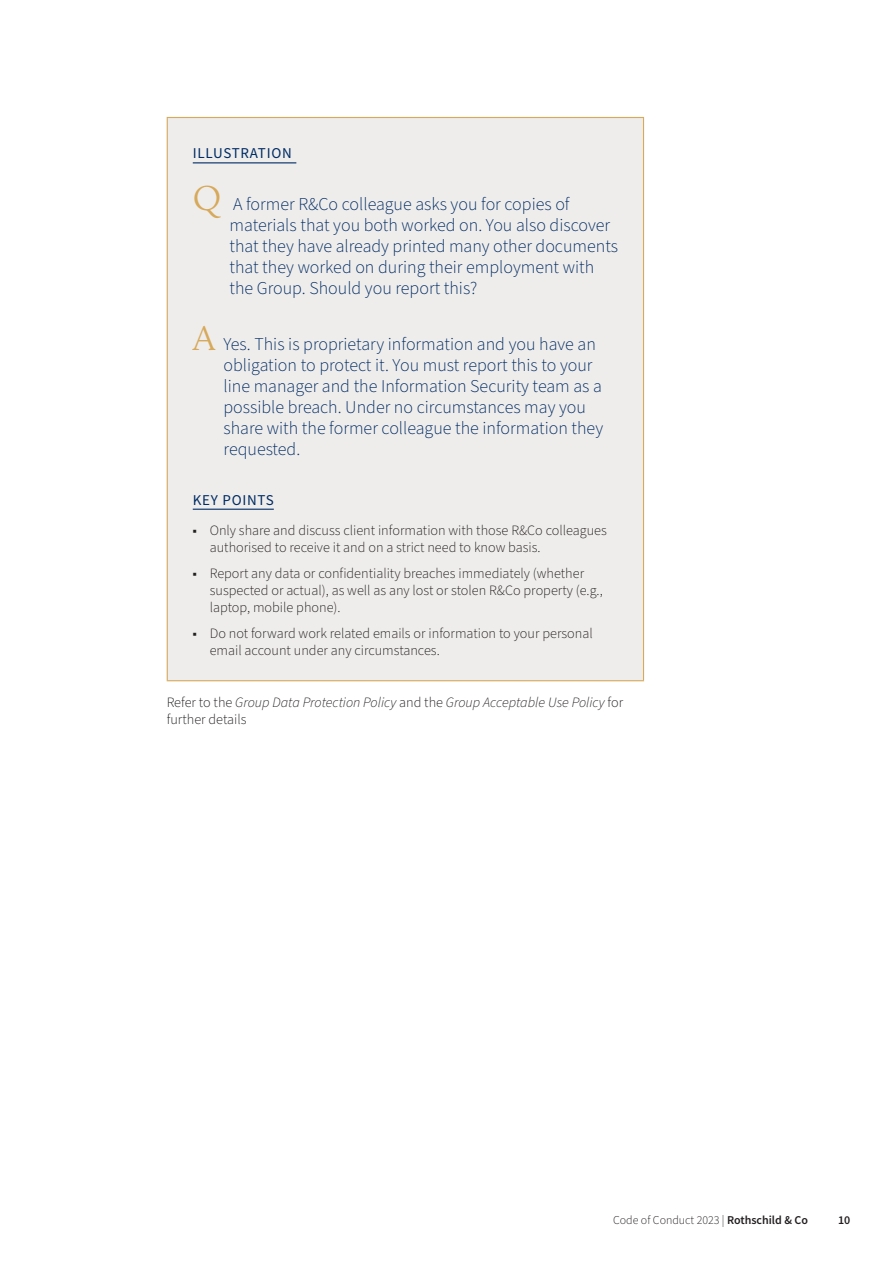
<style>
.page{position:relative;width:893px;height:1263px;background:#fff}
.page>*{position:absolute;margin:0;border:0;box-sizing:border-box;transform-origin:0 0}
.t1{font:300 18px/21px "Source Sans Pro";color:#002c65}
.t2{font:15px "Source Sans Pro";letter-spacing:.05em;color:#002c65}
.t3{font:300 14.25px/17.2px "Source Sans Pro";color:#231f20}
.Body{font:italic 300 14.25px/17.2px "Source Sans Pro";color:#231f20}
.t4{font:300 12px "Source Sans Pro";color:#231f20}
.t5{font:600 12px "Source Sans Pro";color:#231f20}
.s1{font-family:"Calluna";font-size:36px;color:#d6a95b}
.s2{font-style:normal}
.s3{font-weight:600}
</style>
<div class="page">
<div style="left:167px;top:117px;width:476px;height:564px;background:#efedeb"></div>
<hr style="left:167px;top:117px;width:477px;height:1px;background:#d6a95b">
<hr style="left:167px;top:118px;width:1px;height:562px;background:#d6a95b">
<hr style="left:643px;top:118px;width:1px;height:562px;background:#d6a95b">
<hr style="left:167px;top:680px;width:477px;height:1px;background:#d6a95b">
<hr style="left:193px;top:162px;width:103px;height:1px;background:#002c65">
<hr style="left:193px;top:509px;width:81px;height:1px;background:#002c65">
<h4 class="t2" style="left:193px;top:143px;width:101px">ILLUSTRATION</h4>
<p class="t1" style="left:229px;top:194px;width:390px;text-indent:-37px"><span class="s1">Q</span> A former R&amp;Co colleague asks you for copies of materials that you both worked on. You also discover that they have already printed many other documents that they worked on during their employment with the Group. Should you report this?</p>
<p class="t1" style="left:224px;top:334px;width:381px;text-indent:-31px"><span class="s1">A</span> Yes. This is proprietary information and you have an obligation to protect it. You must report this to your line manager and the Information Security team as a possible breach. Under no circumstances may you share with the former colleague the information they requested.</p>
<h4 class="t2" style="left:193px;top:490px;width:83px">KEY POINTS</h4>
<p class="t3" style="left:210px;top:522px;width:399px;text-indent:-17px">▪ Only share and discuss client information with those R&amp;Co colleagues authorised to receive it and on a strict need to know basis.</p>
<p class="t3" style="left:210px;top:565px;width:395px;text-indent:-17px">▪ Report any data or confidentiality breaches immediately (whether suspected or actual), as well as any lost or stolen R&amp;Co property (e.g., laptop, mobile phone).</p>
<p class="t3" style="left:210px;top:625px;width:384px;text-indent:-17px">▪ Do not forward work related emails or information to your personal email account under any circumstances.</p>
<p class="Body" style="left:167px;top:694px;width:458px"><span class="s2">Refer to the</span> Group Data Protection Policy <span class="s2">and the</span> Group Acceptable Use Policy <span class="s2">for further details</span></p>
<p class="t4" style="left:613px;top:1212px;width:196px">Code of Conduct 2023 | <span class="s3">Rothschild &amp; Co</span></p>
<p class="t5" style="left:838px;top:1212px;width:14px">10</p>
</div>
